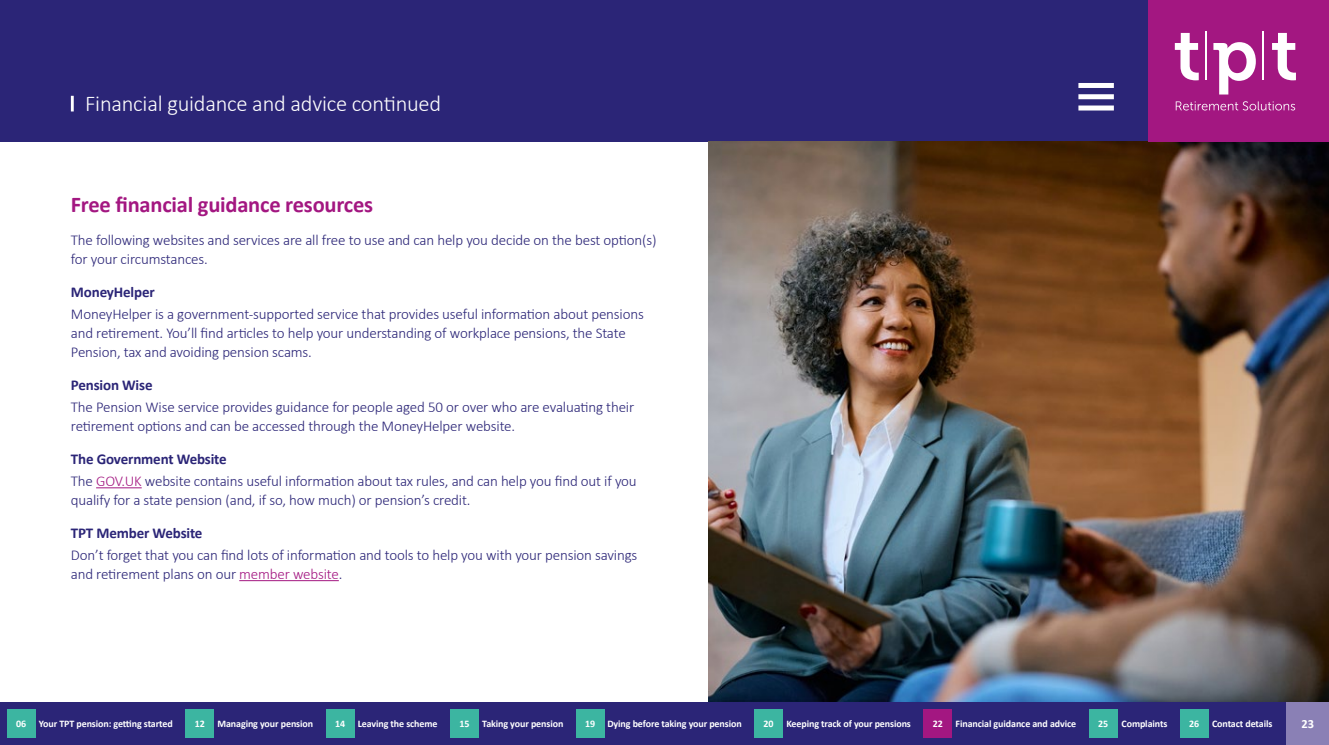
<style>
.page{position:relative;width:1329px;height:745px;background:#fff}
.page>*{position:absolute;margin:0;border:0;box-sizing:border-box;transform-origin:0 0}
.t1{font:300 22.5px "Calibri";letter-spacing:-.01em;color:#fff}
.t2{font:700 22.5px "Calibri";letter-spacing:-.01em;color:#a31781}
.t3{font:300 15px/18.8px "Calibri";letter-spacing:-.01em;color:#2b2577}
.t4{font:700 15px "Calibri";letter-spacing:-.01em;color:#2b2577}
.t5{font:700 12.5px "Calibri";color:#fff}
.t6{font:700 10px "Calibri";letter-spacing:-.01em;color:#fff}
.s1{font-weight:700}
.s2{color:#a31781}
</style>
<div class="page">
<div style="left:0;top:0;width:1148px;height:142px;background:#2b2577"></div>
<hr style="left:71px;top:96px;width:3px;height:15px;background:#fff">
<hr style="left:96px;top:487px;width:46px;height:1px;background:#a31781">
<hr style="left:239px;top:580px;width:100px;height:1px;background:#a31781">
<img style="left:709px;top:142px;width:620px;height:560px">
<div style="left:1148px;top:0;width:181px;height:142px;background:#a31781"></div>
<svg style="left:1176px;top:101px;width:119px;height:9px"></svg>
<svg style="left:1175px;top:33px;width:24px;height:47px"></svg>
<svg style="left:1272px;top:33px;width:24px;height:47px"></svg>
<svg style="left:1213px;top:42px;width:43px;height:52px"></svg>
<hr style="left:1205px;top:31px;width:1px;height:49px;background:#fff">
<hr style="left:1262px;top:31px;width:1px;height:49px;background:#fff">
<div style="left:1078px;top:83px;width:36px;height:5px;background:#fff"></div>
<div style="left:1078px;top:94px;width:36px;height:5px;background:#fff"></div>
<div style="left:1078px;top:105px;width:36px;height:5px;background:#fff"></div>
<div style="left:0;top:702px;width:1307px;height:42px;background:#2b2577"></div>
<div style="left:7px;top:709px;width:28px;height:28px;background:#3cb5a1"></div>
<div style="left:186px;top:709px;width:28px;height:28px;background:#3cb5a1"></div>
<div style="left:326px;top:709px;width:28px;height:28px;background:#3cb5a1"></div>
<div style="left:450px;top:709px;width:29px;height:28px;background:#3cb5a1"></div>
<div style="left:576px;top:709px;width:28px;height:28px;background:#3cb5a1"></div>
<div style="left:754px;top:709px;width:29px;height:28px;background:#3cb5a1"></div>
<div style="left:924px;top:709px;width:28px;height:28px;background:#a31781"></div>
<div style="left:1089px;top:709px;width:28px;height:28px;background:#3cb5a1"></div>
<div style="left:1180px;top:709px;width:28px;height:28px;background:#3cb5a1"></div>
<div style="left:1286px;top:702px;width:43px;height:42px;background:#8a80b5"></div>
<h1 class="t1" style="left:85px;top:89px;width:358px">Financial guidance and advice continued</h1>
<h1 class="t2" style="left:71px;top:188px;width:304px">Free financial guidance resources</h1>
<p class="t3" style="left:71px;top:230px;width:587px">The following websites and services are all free to use and can help you decide on the best option(s) for your circumstances.</p>
<p class="t4" style="left:71px;top:281px;width:85px">MoneyHelper</p>
<p class="t3" style="left:71px;top:304px;width:574px">MoneyHelper is a government-supported service that provides useful information about pensions and retirement. You’ll find articles to help your understanding of workplace pensions, the State<br>Pension, tax and avoiding pension scams.</p>
<p class="t4" style="left:71px;top:373px;width:83px">Pension Wise</p>
<p class="t3" style="left:71px;top:397px;width:565px">The Pension Wise service provides guidance for people aged 50 or over who are evaluating their retirement options and can be accessed through the MoneyHelper website.</p>
<p class="t3" style="left:71px;top:447px;width:567px;line-height:22.2px"><span class="s1">The Government Website<br></span>The <span class="s2">GOV.UK</span> website contains useful information about tax rules, and can help you find out if you</p>
<p class="t3" style="left:71px;top:490px;width:401px">qualify for a state pension (and, if so, how much) or pension’s credit.</p>
<p class="t4" style="left:71px;top:521px;width:133px">TPT Member Website</p>
<p class="t3" style="left:71px;top:545px;width:568px">Don’t forget that you can find lots of information and tools to help you with your pension savings and retirement plans on our <span class="s2">member website</span>.</p>
<p class="t6" style="left:16px;top:716px;width:12px">06</p>
<p class="t6" style="left:39px;top:716px;width:135px">Your TPT pension: getting started</p>
<p class="t6" style="left:195px;top:716px;width:12px">12</p>
<p class="t6" style="left:217px;top:716px;width:97px">Managing your pension</p>
<p class="t6" style="left:335px;top:716px;width:12px">14</p>
<p class="t6" style="left:358px;top:716px;width:81px">Leaving the scheme</p>
<p class="t6" style="left:459px;top:716px;width:12px">15</p>
<p class="t6" style="left:482px;top:716px;width:83px">Taking your pension</p>
<p class="t6" style="left:585px;top:716px;width:158px">19 Dying before taking your pension</p>
<p class="t6" style="left:763px;top:716px;width:12px">20</p>
<p class="t6" style="left:786px;top:716px;width:126px">Keeping track of your pensions</p>
<p class="t6" style="left:933px;top:716px;width:12px">22</p>
<p class="t6" style="left:955px;top:716px;width:122px">Financial guidance and advice</p>
<p class="t6" style="left:1098px;top:716px;width:12px">25</p>
<p class="t6" style="left:1121px;top:716px;width:47px">Complaints</p>
<p class="t6" style="left:1189px;top:716px;width:12px">26</p>
<p class="t6" style="left:1212px;top:716px;width:62px">Contact details</p>
<p class="t5" style="left:1301px;top:715px;width:14px">23</p>
</div>
